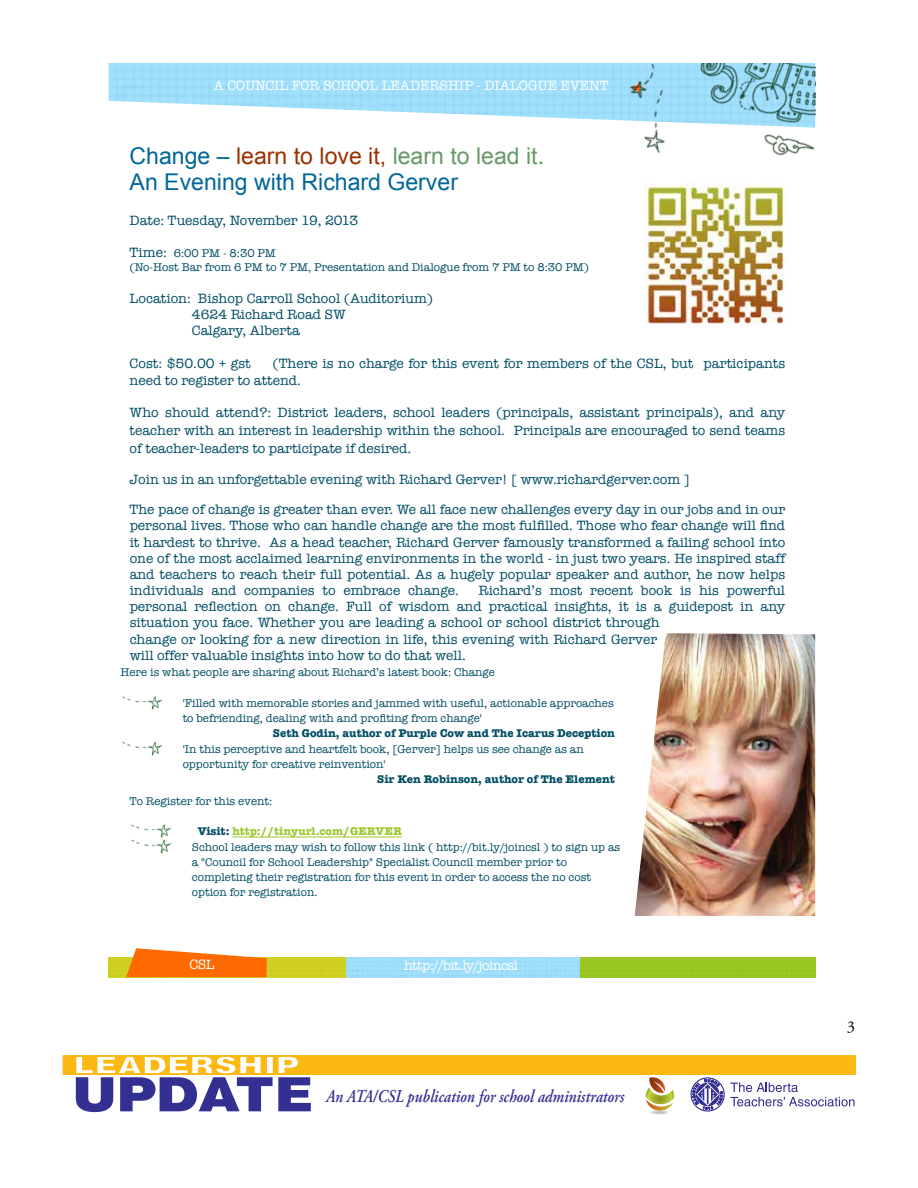
<style>
.page{position:relative;width:918px;height:1188px;background:#fff}
.page>*{position:absolute;margin:0;border:0;box-sizing:border-box;transform-origin:0 0}
.t1{font:23.1px/26.5px "Arial";color:#069}
.t2{font:italic 600 18px "Adobe Garamond Pro";color:#333092;scale:.85 1}
.t3{font:16.5px "Adobe Garamond Pro";color:#000}
.t4{font:13.8px/16.2px "American Typewriter";color:#004d65}
.t5{font:13.8px "American Typewriter";color:#fff}
.t6{font:13.8px "American Typewriter";letter-spacing:-.04em;color:#fff}
.t7{font:11.55px/15.3px "American Typewriter";color:#004d65}
.t8{font:700 11.55px "American Typewriter";color:#004d65}
.s1{color:#993201}
.s2{color:#696}
.s3{color:#339934}
.s4{font-size:13.8px}
.s5{font-weight:700}
.s6{font-weight:700;color:#9cc730}
</style>
<div class="page">
<img style="left:650px;top:1112px;width:19px;height:2px">
<img style="left:635px;top:633px;width:180px;height:283px">
<svg style="left:109px;top:63px;width:519px;height:58px;fill:#a0e0fd"></svg>
<img style="left:628px;top:63px;width:187px;height:93px">
<div style="left:580px;top:958px;width:235px;height:19px;background:#99c623"></div>
<div style="left:344px;top:958px;width:236px;height:19px;background:#9edefb"></div>
<div style="left:109px;top:958px;width:236px;height:19px;background:#d0d023"></div>
<svg style="left:126px;top:948px;width:141px;height:29px"></svg>
<img style="left:122px;top:696px;width:40px;height:14px">
<img style="left:122px;top:741px;width:41px;height:15px">
<img style="left:131px;top:824px;width:40px;height:11px">
<hr style="left:232px;top:837px;width:170px;height:1px;background:#9cc730">
<img style="left:131px;top:835px;width:41px;height:19px">
<img style="left:644px;top:184px;width:140px;height:141px">
<svg style="left:62px;top:1055px;width:794px;height:57px"></svg>
<p class="t5" style="left:214px;top:75px;width:396px">A COUNCIL FOR SCHOOL LEADERSHIP - DIALOGUE EVENT</p>
<h1 class="t1" style="left:130px;top:142px;width:416px">Change – <span class="s1">learn to love it,</span> <span class="s2">learn to lead it</span><span class="s3">.<br></span>An Evening with Richard Gerver</h1>
<p class="t4" style="left:130px;top:211px;width:230px">Date: Tuesday, November 19, 2013</p>
<p class="t7" style="left:130px;top:245px;width:461px;line-height:14.4px"><span class="s4">Time:</span> 6:00 PM - 8:30 PM<br>(No-Host Bar from 6 PM to 7 PM, Presentation and Dialogue from 7 PM to 8:30 PM)</p>
<p class="t4" style="left:192px;top:290px;width:243px;text-indent:-62px">Location: Bishop Carroll School (Auditorium)<br>4624 Richard Road SW<br>Calgary, Alberta</p>
<p class="t4" style="left:130px;top:355px;width:123px">Cost: $50.00 + gst</p>
<p class="t4" style="left:130px;top:354px;width:657px;line-height:17.7px;text-indent:143px">(There is no charge for this event for members of the CSL, but participants need to register to attend.</p>
<p class="t4" style="left:130px;top:403px;width:657px;line-height:17.7px;text-align:justify">Who should attend?: District leaders, school leaders (principals, assistant principals), and any teacher with an interest in leadership within the school. Principals are encouraged to send teams of teacher-leaders to participate if desired.</p>
<p class="t4" style="left:130px;top:464px;width:657px;line-height:30px">Join us in an unforgettable evening with Richard Gerver! [ www.richardgerver.com ]<br>The pace of change is greater than ever. We all face new challenges every day in our jobs and in our</p>
<p class="t4" style="left:130px;top:517px;width:657px;text-align:justify">personal lives. Those who can handle change are the most fulÞlled. Those who fear change will Þnd it hardest to thrive. As a head teacher, Richard Gerver famously transformed a failing school into one of the most acclaimed learning environments in the world - in just two years. He inspired staff and teachers to reach their full potential. As a hugely popular speaker and author, he now helps individuals and companies to embrace change.</p>
<p class="t4" style="left:130px;top:582px;width:657px;text-indent:349px">Richard’s most recent book is his powerful personal reßection on change. Full of wisdom and practical insights, it is a guidepost in any situation you face. Whether you are leading a school or school district through<br>change or looking for a new direction in life, this evening with Richard Gerver<br>will offer valuable insights into how to do that well.</p>
<p class="t7" style="left:120px;top:665px;width:376px">Here is what people are sharing about Richard’s latest book: Change</p>
<p class="t7" style="left:183px;top:695px;width:433px">'Filled with memorable stories and jammed with useful, actionable approaches to befriending, dealing with and proÞting from change'</p>
<p class="t8" style="left:273px;top:723px;width:344px">Seth Godin, author of Purple Cow and The Icarus Deception</p>
<p class="t7" style="left:183px;top:741px;width:403px">'In this perceptive and heartfelt book, [Gerver] helps us see change as an opportunity for creative reinvention'</p>
<p class="t8" style="left:377px;top:769px;width:239px">Sir Ken Robinson, author of The Element</p>
<p class="t7" style="left:130px;top:793px;width:144px">To Register for this event:</p>
<p class="t7" style="left:192px;top:823px;width:430px;text-indent:6px"><span class="s5">Visit:</span> <span class="s6">http://tinyurl.com/GERVER<br></span>School leaders may wish to follow this link ( http://bit.ly/joincsl ) to sign up as a "Council for School Leadership" Specialist Council member prior to completing their registration for this event in order to access the no cost option for registration.</p>
<p class="t5" style="left:189px;top:953px;width:27px">CSL</p>
<p class="t6" style="left:404px;top:955px;width:116px">http://bit.ly/joincsl</p>
<h2 class="t2" style="left:326px;top:1086px;width:352px">An ATA/CSL publication for school administrators</h2>
<p class="t3" style="left:847px;top:1017px;width:10px">3</p>
</div>
